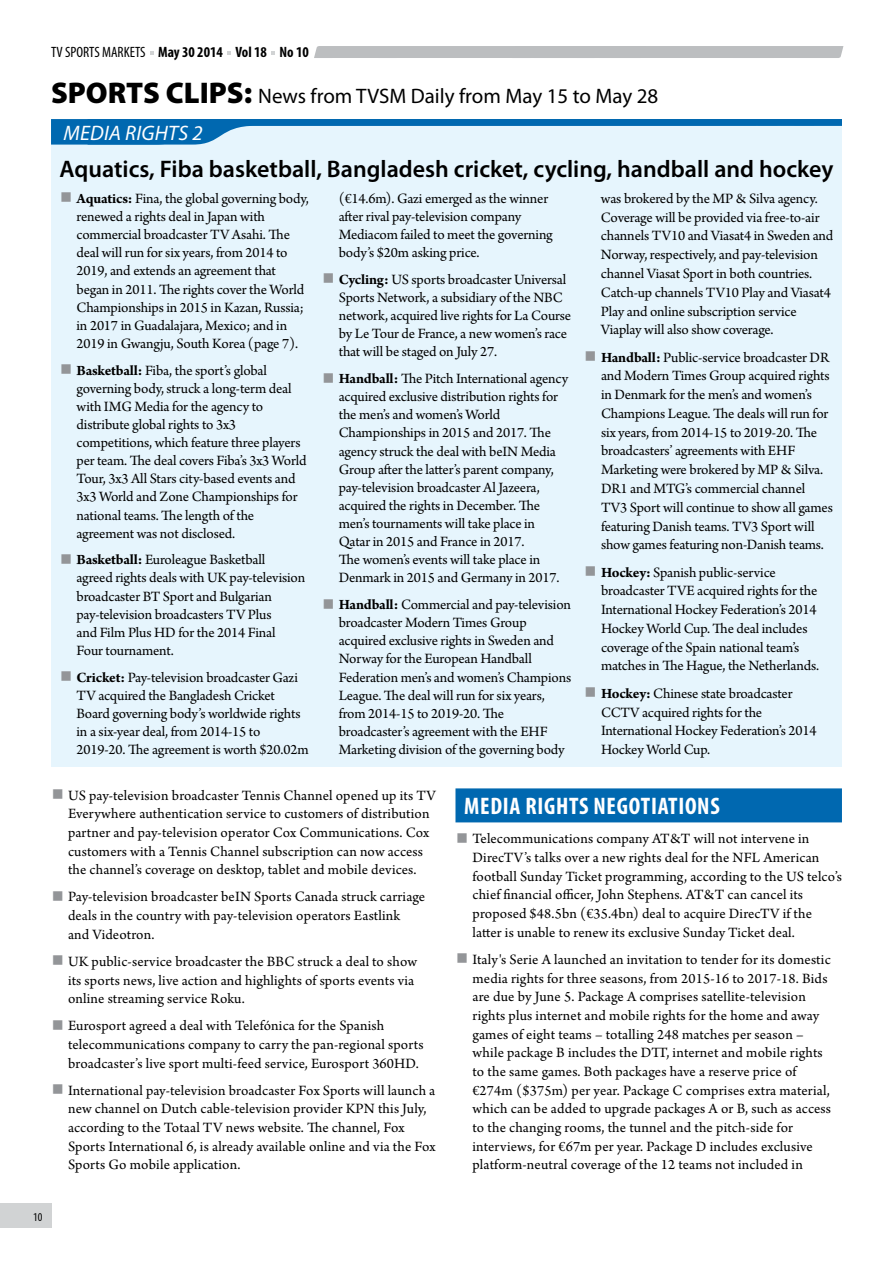
<style>
.page{position:relative;width:893px;height:1263px;background:#fff}
.page>*{position:absolute;margin:0;border:0;box-sizing:border-box;transform-origin:0 0}
.t1{font:600 24px "Myriad Pro";color:#000}
.t2{font:700 condensed 24px "Myriad Pro";letter-spacing:.03em;color:#fff}
.t3{font:21px "Myriad Pro";color:#000}
.t4{font:italic 21px "Myriad Pro";letter-spacing:.01em;color:#fff}
.t5{font:15px/18.1px "Arno Pro";letter-spacing:-.01em;color:#000}
.t6{font:15px/18.8px "Arno Pro";letter-spacing:.01em;color:#000}
.t7{font:700 condensed 15px "Myriad Pro";color:#000}
.t8{font:condensed 12px "Myriad Pro";color:#000}
.s1{font-weight:400}
.s2{font-weight:900;font-size:30px}
.s3{font-weight:700;font-size:42px;color:#939598}
.s4{font-weight:700}
</style>
<div class="page">
<div style="left:0;top:1204px;width:51px;height:24px;background:#d1d3d4"></div>
<div style="left:314px;top:46px;width:529px;height:12px;background:#bcbec0"></div>
<div style="left:455px;top:788px;width:387px;height:34px;background:#0068b0"></div>
<div style="left:51px;top:119px;width:791px;height:648px;background:#e6f5fd"></div>
<svg style="left:51px;top:119px;width:791px;height:26px"></svg>
<p class="t7" style="left:51px;top:43px;width:259px"><span class="s1">TV SPORTS MARKETS</span> May 30 2014 Vol 18 No 10</p>
<h2 class="t3" style="left:51px;top:83px;width:609px"><span class="s2">SPORTS CLIPS:</span> News from TVSM Daily from May 15 to May 28</h2>
<h2 class="t4" style="left:64px;top:120px;width:141px">MEDIA RIGHTS 2</h2>
<h1 class="t1" style="left:60px;top:154px;width:775px">Aquatics, Fiba basketball, Bangladesh cricket, cycling, handball and hockey</h1>
<p class="t5" style="left:77px;top:190px;width:234px;text-indent:-17px"><span class="s3">■</span> <span class="s4">Aquatics:</span> Fina, the global governing body, renewed a rights deal in Japan with commercial broadcaster TV Asahi. The deal will run for six years, from 2014 to 2019, and extends an agreement that began in 2011. The rights cover the World Championships in 2015 in Kazan, Russia; in 2017 in Guadalajara, Mexico; and in 2019 in Gwangju, South Korea (page 7).</p>
<p class="t5" style="left:77px;top:362px;width:232px;text-indent:-17px"><span class="s3">■</span> <span class="s4">Basketball:</span> Fiba, the sport’s global governing body, struck a long-term deal with IMG Media for the agency to distribute global rights to 3x3 competitions, which feature three players per team. The deal covers Fiba’s 3x3 World Tour, 3x3 All Stars city-based events and 3x3 World and Zone Championships for national teams. The length of the agreement was not disclosed.</p>
<p class="t5" style="left:77px;top:551px;width:230px;text-indent:-17px"><span class="s3">■</span> <span class="s4">Basketball:</span> Euroleague Basketball<br>agreed rights deals with UK pay-television broadcaster BT Sport and Bulgarian pay-television broadcasters TV Plus<br>and Film Plus HD for the 2014 Final Four tournament.</p>
<p class="t5" style="left:77px;top:669px;width:234px;text-indent:-17px"><span class="s3">■</span> <span class="s4">Cricket:</span> Pay-television broadcaster Gazi TV acquired the Bangladesh Cricket Board governing body’s worldwide rights in a six-year deal, from 2014-15 to 2019-20. The agreement is worth $20.02m</p>
<p class="t5" style="left:339px;top:190px;width:216px">(€14.6m). Gazi emerged as the winner after rival pay-television company Mediacom failed to meet the governing body’s $20m asking price.</p>
<p class="t5" style="left:339px;top:271px;width:234px;text-indent:-17px"><span class="s3">■</span> <span class="s4">Cycling:</span> US sports broadcaster Universal Sports Network, a subsidiary of the NBC network, acquired live rights for La Course by Le Tour de France, a new women’s race that will be staged on July 27.</p>
<p class="t5" style="left:339px;top:370px;width:231px;text-indent:-17px"><span class="s3">■</span> <span class="s4">Handball:</span> The Pitch International agency acquired exclusive distribution rights for the men’s and women’s World Championships in 2015 and 2017. The agency struck the deal with beIN Media Group after the latter’s parent company, pay-television broadcaster Al Jazeera, acquired the rights in December. The men’s tournaments will take place in Qatar in 2015 and France in 2017.<br>The women’s events will take place in Denmark in 2015 and Germany in 2017.</p>
<p class="t5" style="left:339px;top:596px;width:234px;text-indent:-17px"><span class="s3">■</span> <span class="s4">Handball:</span> Commercial and pay-television broadcaster Modern Times Group acquired exclusive rights in Sweden and Norway for the European Handball Federation men’s and women’s Champions League. The deal will run for six years, from 2014-15 to 2019-20. The broadcaster’s agreement with the EHF Marketing division of the governing body</p>
<p class="t5" style="left:601px;top:190px;width:234px;line-height:18.8px">was brokered by the MP &amp; Silva agency.<br>Coverage will be provided via free-to-air channels TV10 and Viasat4 in Sweden and Norway, respectively, and pay-television channel Viasat Sport in both countries.<br>Catch-up channels TV10 Play and Viasat4<br>Play and online subscription service Viaplay will also show coverage.</p>
<p class="t5" style="left:601px;top:349px;width:233px;line-height:18.8px;text-indent:-17px"><span class="s3">■</span> <span class="s4">Handball:</span> Public-service broadcaster DR and Modern Times Group acquired rights in Denmark for the men’s and women’s Champions League. The deals will run for six years, from 2014-15 to 2019-20. The broadcasters’ agreements with EHF Marketing were brokered by MP &amp; Silva.<br>DR1 and MTG’s commercial channel TV3 Sport will continue to show all games featuring Danish teams. TV3 Sport will show games featuring non-Danish teams.</p>
<p class="t5" style="left:601px;top:563px;width:220px;line-height:18.8px;text-indent:-17px"><span class="s3">■</span> <span class="s4">Hockey:</span> Spanish public-service broadcaster TVE acquired rights for the International Hockey Federation’s 2014<br>Hockey World Cup. The deal includes coverage of the Spain national team’s matches in The Hague, the Netherlands.</p>
<p class="t5" style="left:601px;top:685px;width:217px;line-height:18.8px;text-indent:-17px"><span class="s3">■</span> <span class="s4">Hockey:</span> Chinese state broadcaster<br>CCTV acquired rights for the<br>International Hockey Federation’s 2014<br>Hockey World Cup.</p>
<p class="t6" style="left:68px;top:787px;width:369px;text-indent:-17px"><span class="s3">■</span> US pay-television broadcaster Tennis Channel opened up its TV Everywhere authentication service to customers of distribution partner and pay-television operator Cox Communications. Cox customers with a Tennis Channel subscription can now access the channel’s coverage on desktop, tablet and mobile devices.</p>
<p class="t6" style="left:68px;top:888px;width:359px;text-indent:-17px"><span class="s3">■</span> Pay-television broadcaster beIN Sports Canada struck carriage deals in the country with pay-television operators Eastlink and Videotron.</p>
<p class="t6" style="left:68px;top:953px;width:350px;text-indent:-17px"><span class="s3">■</span> UK public-service broadcaster the BBC struck a deal to show its sports news, live action and highlights of sports events via online streaming service Roku.</p>
<p class="t6" style="left:68px;top:1017px;width:357px;text-indent:-17px"><span class="s3">■</span> Eurosport agreed a deal with Telefónica for the Spanish telecommunications company to carry the pan-regional sports broadcaster’s live sport multi-feed service, Eurosport 360HD.</p>
<p class="t6" style="left:68px;top:1082px;width:369px;text-indent:-17px"><span class="s3">■</span> International pay-television broadcaster Fox Sports will launch a new channel on Dutch cable-television provider KPN this July, according to the Totaal TV news website. The channel, Fox Sports International 6, is already available online and via the Fox Sports Go mobile application.</p>
<h1 class="t2" style="left:464px;top:790px;width:257px">MEDIA RIGHTS NEGOTIATIONS</h1>
<p class="t6" style="left:472px;top:830px;width:371px;text-indent:-17px"><span class="s3">■</span> Telecommunications company AT&amp;T will not intervene in DirecTV’s talks over a new rights deal for the NFL American football Sunday Ticket programming, according to the US telco’s chief financial officer, John Stephens. AT&amp;T can cancel its proposed $48.5bn (€35.4bn) deal to acquire DirecTV if the latter is unable to renew its exclusive Sunday Ticket deal.</p>
<p class="t6" style="left:472px;top:951px;width:360px;text-indent:-17px"><span class="s3">■</span> Italy's Serie A launched an invitation to tender for its domestic media rights for three seasons, from 2015-16 to 2017-18. Bids are due by June 5. Package A comprises satellite-television rights plus internet and mobile rights for the home and away games of eight teams – totalling 248 matches per season – while package B includes the DTT, internet and mobile rights to the same games. Both packages have a reserve price of €274m ($375m) per year. Package C comprises extra material, which can be added to upgrade packages A or B, such as access to the changing rooms, the tunnel and the pitch-side for interviews, for €67m per year. Package D includes exclusive platform-neutral coverage of the 12 teams not included in</p>
<p class="t8" style="left:33px;top:1209px;width:11px">10</p>
</div>
